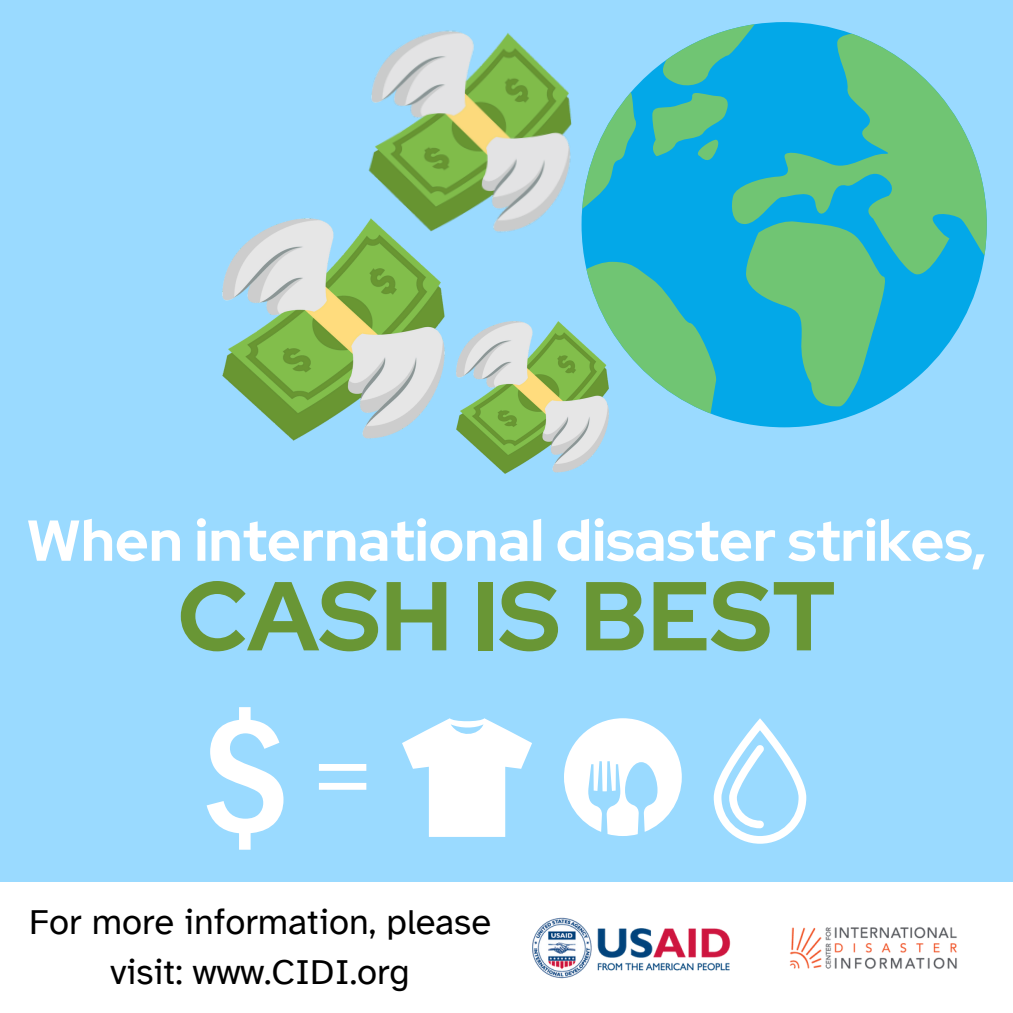
<style>
.page{position:relative;width:1013px;height:1013px;background:#fff}
.page>*{position:absolute;margin:0;border:0;box-sizing:border-box;transform-origin:0 0}
.t1{font:700 97.5px "Red Hat Display";color:#699635}
.t2{font:93.75px "Helvetica World";color:#fff}
.t3{font:700 57.5px "Red Hat Display";color:#fff}
.t4{font:36.25px/50.6px "Atkinson Hyperlegible";color:#000;text-align:center}
</style>
<div class="page">
<div style="left:0;top:0;width:1012px;height:882px;background:#9adaff"></div>
<svg style="left:581px;top:22px;width:399px;height:405px;fill:#03a8e8"></svg>
<svg style="left:743px;top:278px;width:146px;height:130px"></svg>
<svg style="left:586px;top:262px;width:132px;height:151px"></svg>
<svg style="left:730px;top:34px;width:256px;height:244px"></svg>
<svg style="left:649px;top:24px;width:105px;height:141px"></svg>
<svg style="left:582px;top:92px;width:57px;height:117px"></svg>
<img style="left:532px;top:917px;width:425px;height:62px">
<img style="left:368px;top:30px;width:204px;height:202px">
<img style="left:456px;top:316px;width:157px;height:158px">
<img style="left:222px;top:211px;width:230px;height:230px">
<svg style="left:564px;top:718px;width:117px;height:118px"></svg>
<svg style="left:713px;top:718px;width:93px;height:125px"></svg>
<svg style="left:402px;top:718px;width:130px;height:119px"></svg>
<svg style="left:207px;top:707px;width:76px;height:142px"></svg>
<p class="t3" style="left:27px;top:502px;width:961px">When international disaster strikes,</p>
<h1 class="t1" style="left:177px;top:551px;width:660px">CASH IS BEST</h1>
<p class="t2" style="left:315px;top:712px;width:56px">=</p>
<h2 class="t4" style="left:29px;top:896px;width:463px">For more information, please visit: www.CIDI.org</h2>
</div>
